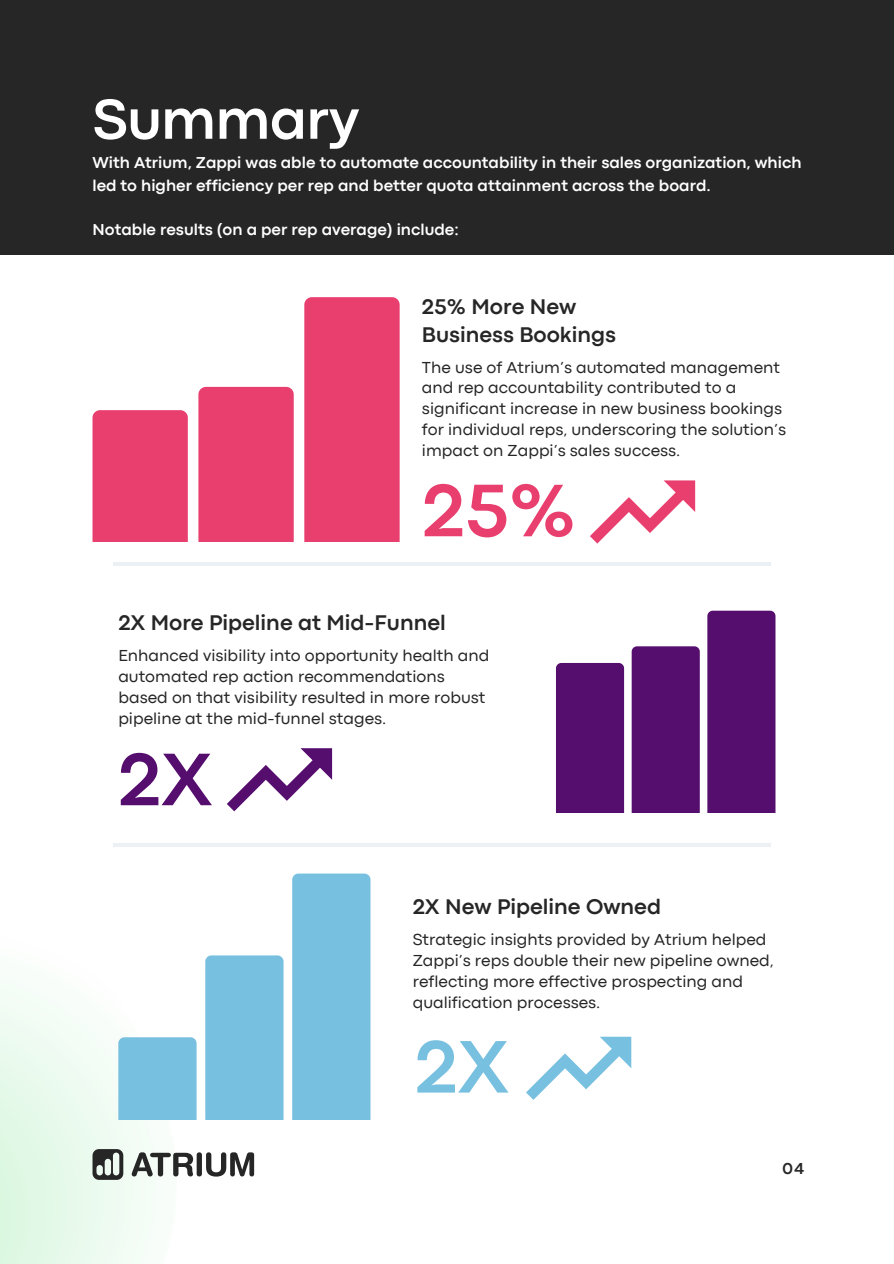
<style>
.page{position:relative;width:894px;height:1264px;background:#fff}
.page>*{position:absolute;margin:0;border:0;box-sizing:border-box;transform-origin:0 0}
.t1{font:700 77.55px "Codec Pro";color:#e93f6f}
.t2{font:700 77.55px "Codec Pro";color:#550d6e}
.t3{font:700 77.55px "Codec Pro";color:#78c0e0}
.t4{font:700 58.5px "Codec Pro";letter-spacing:-.01em;color:#fff}
.t5{font:700 22.2px/28px "Codec Pro";color:#262626}
.t6{font:16.65px/20.7px "Codec Pro";color:#262626}
.t7{font:700 16.5px/22.5px "Codec Pro";color:#fff}
.t8{font:700 16.5px "Codec Pro";color:#262626}
</style>
<div class="page">
<div style="left:0;top:0;width:893px;height:1263px;background:#262626"></div>
<div style="left:0;top:256px;width:893px;height:1007px;background:#fff"></div>
<svg style="left:0;top:811px;width:273px;height:452px"></svg>
<svg style="left:132px;top:1152px;width:61px;height:24px"></svg>
<div style="left:196px;top:1152px;width:6px;height:24px;background:#262626;border-radius:3px"></div>
<svg style="left:206px;top:1152px;width:48px;height:24px"></svg>
<svg style="left:92px;top:1149px;width:31px;height:30px"></svg>
<hr style="left:113px;top:563px;width:657px;height:3px;background:#eaf0f4">
<hr style="left:113px;top:843px;width:657px;height:3px;background:#eaf0f4">
<div style="left:92px;top:410px;width:96px;height:131px;background:#e93f6f"></div>
<div style="left:198px;top:387px;width:95px;height:154px;background:#e93f6f"></div>
<div style="left:304px;top:297px;width:95px;height:244px;background:#e93f6f"></div>
<svg style="left:590px;top:480px;width:105px;height:63px"></svg>
<div style="left:556px;top:663px;width:68px;height:149px;background:#550d6e"></div>
<div style="left:631px;top:646px;width:68px;height:166px;background:#550d6e"></div>
<div style="left:707px;top:610px;width:68px;height:202px;background:#550d6e"></div>
<svg style="left:227px;top:748px;width:105px;height:63px"></svg>
<div style="left:118px;top:1037px;width:78px;height:82px;background:#78c0e0"></div>
<div style="left:205px;top:955px;width:78px;height:164px;background:#78c0e0"></div>
<div style="left:292px;top:873px;width:78px;height:246px;background:#78c0e0"></div>
<svg style="left:526px;top:1036px;width:105px;height:63px"></svg>
<h3 class="t4" style="left:92px;top:98px;width:268px">Summary</h3>
<h5 class="t7" style="left:92px;top:153px;width:710px">With Atrium, Zappi was able to automate accountability in their sales organization, which led to higher efficiency per rep and better quota attainment across the board.</h5>
<h5 class="t7" style="left:92px;top:219px;width:367px">Notable results (on a per rep average) include:</h5>
<p class="t5" style="left:422px;top:294px;width:195px">25% More New<br>Business Bookings</p>
<h2 class="t6" style="left:422px;top:358px;width:365px">The use of Atrium’s automated management and rep accountability contributed to a significant increase in new business bookings for individual reps, underscoring the solution’s impact on Zappi’s sales success.</h2>
<p class="t1" style="left:422px;top:483px;width:156px">25%</p>
<p class="t5" style="left:118px;top:610px;width:329px">2X More Pipeline at Mid-Funnel</p>
<h4 class="t6" style="left:118px;top:646px;width:372px">Enhanced visibility into opportunity health and automated rep action recommendations based on that visibility resulted in more robust pipeline at the mid-funnel stages.</h4>
<p class="t2" style="left:118px;top:752px;width:96px">2X</p>
<h1 class="t5" style="left:412px;top:894px;width:250px">2X New Pipeline Owned</h1>
<p class="t6" style="left:412px;top:930px;width:362px">Strategic insights provided by Atrium helped Zappi’s reps double their new pipeline owned, reflecting more effective prospecting and qualification processes.</p>
<p class="t3" style="left:414px;top:1039px;width:96px">2X</p>
<h4 class="t8" style="left:782px;top:1162px;width:23px">04</h4>
</div>
